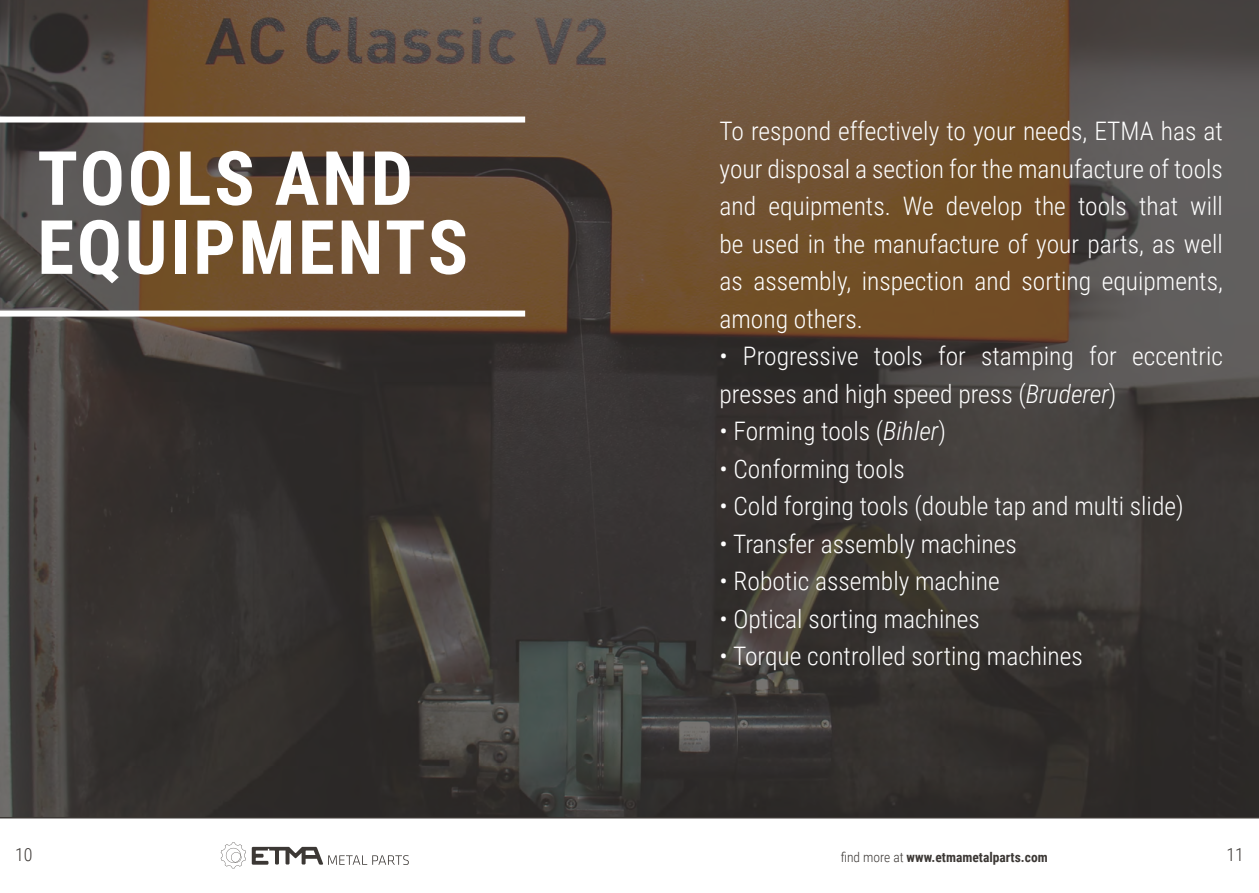
<style>
.page{position:relative;width:1259px;height:893px;background:#fff}
.page>*{position:absolute;margin:0;border:0;box-sizing:border-box;transform-origin:0 0}
.t1{font:700 75px/69px "Roboto Condensed";letter-spacing:.035em;color:#fff}
.t2{font:300 25.5px/37.5px "Roboto Condensed";color:#fff;text-align:justify}
.t3{font:300 18px "Roboto Condensed";color:#3c3835}
.t4{font:700 13.5px "Roboto Condensed";color:#3c3835}
.s1{font-style:italic}
.s2{font-weight:300}
</style>
<div class="page">
<img style="left:0;top:0;width:1259px;height:817px">
<div style="left:0;top:117px;width:525px;height:6px;background:#fff"></div>
<div style="left:0;top:311px;width:525px;height:6px;background:#fff"></div>
<hr style="left:0;top:817px;width:1259px;height:1px;background:#3c3835">
<svg style="left:221px;top:842px;width:25px;height:26px"></svg>
<svg style="left:252px;top:847px;width:157px;height:18px"></svg>
<h1 class="t1" style="left:37px;top:145px;width:432px">TOOLS AND<br>EQUIPMENTS</h1>
<p class="t2" style="left:719px;top:113px;width:505px">To respond effectively to your needs, ETMA has at your disposal a section for the manufacture of tools and equipments. We develop the tools that will be used in the manufacture of your parts, as well as assembly, inspection and sorting equipments, among others.</p>
<p class="t2" style="left:719px;top:338px;width:505px">• Progressive tools for stamping for eccentric presses and high speed press (<span class="s1">Bruderer</span>)</p>
<p class="t2" style="left:719px;top:413px;width:228px">• Forming tools (<span class="s1">Bihler</span>)</p>
<p class="t2" style="left:719px;top:450px;width:187px">• Conforming tools</p>
<p class="t2" style="left:719px;top:488px;width:466px">• Cold forging tools (double tap and multi slide)</p>
<p class="t2" style="left:719px;top:525px;width:299px">• Transfer assembly machines</p>
<p class="t2" style="left:719px;top:563px;width:282px">• Robotic assembly machine</p>
<p class="t2" style="left:719px;top:600px;width:262px">• Optical sorting machines</p>
<p class="t2" style="left:719px;top:638px;width:365px">• Torque controlled sorting machines</p>
<p class="t3" style="left:15px;top:845px;width:19px">10</p>
<p class="t4" style="left:840px;top:850px;width:208px"><span class="s2">find more at</span> www.etmametalparts.com</p>
<p class="t3" style="left:1226px;top:845px;width:19px">11</p>
</div>
